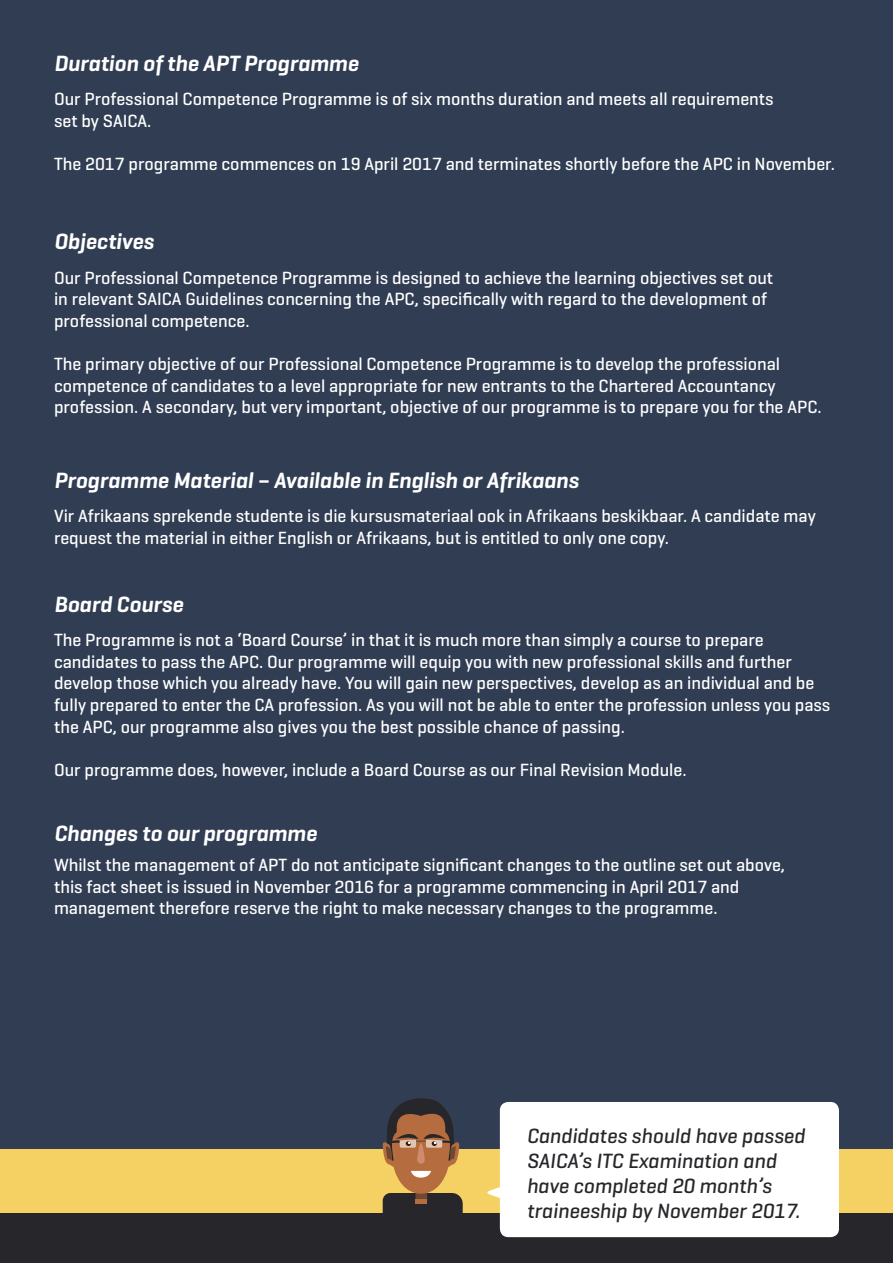
<style>
.page{position:relative;width:893px;height:1263px;background:#303d53}
.page>*{position:absolute;margin:0;border:0;box-sizing:border-box;transform-origin:0 0}
.t1{font:italic 600 22.5px "Geogrotesque";color:#fff}
.t2{font:italic 500 21px/25.2px "Geogrotesque";color:#27262a}
.t3{font:500 18px/21.6px "Geogrotesque";color:#fff}
</style>
<div class="page">
<div style="left:0;top:1149px;width:893px;height:114px;background:#f5d062"></div>
<svg style="left:382px;top:1098px;width:81px;height:115px"></svg>
<div style="left:0;top:1213px;width:893px;height:50px;background:#27262a"></div>
<div style="left:500px;top:1102px;width:339px;height:135px;background:#fff;border-radius:9px"></div>
<svg style="left:487px;top:1186px;width:13px;height:13px"></svg>
<p class="t1" style="left:54px;top:49px;width:306px">Duration of the APT Programme</p>
<p class="t3" style="left:54px;top:88px;width:721px">Our Professional Competence Programme is of six months duration and meets all requirements set by SAICA.</p>
<p class="t3" style="left:54px;top:153px;width:782px">The 2017 programme commences on 19 April 2017 and terminates shortly before the APC in November.</p>
<p class="t1" style="left:54px;top:228px;width:101px">Objectives</p>
<p class="t3" style="left:54px;top:266px;width:721px">Our Professional Competence Programme is designed to achieve the learning objectives set out in relevant SAICA Guidelines concerning the APC, specifically with regard to the development of professional competence.</p>
<p class="t3" style="left:54px;top:353px;width:769px">The primary objective of our Professional Competence Programme is to develop the professional competence of candidates to a level appropriate for new entrants to the Chartered Accountancy profession. A secondary, but very important, objective of our programme is to prepare you for the APC.</p>
<p class="t1" style="left:54px;top:466px;width:526px">Programme Material – Available in English or Afrikaans</p>
<p class="t3" style="left:54px;top:505px;width:763px">Vir Afrikaans sprekende studente is die kursusmateriaal ook in Afrikaans beskikbaar. A candidate may request the material in either English or Afrikaans, but is entitled to only one copy.</p>
<p class="t1" style="left:54px;top:590px;width:131px">Board Course</p>
<p class="t3" style="left:54px;top:629px;width:778px">The Programme is not a ‘Board Course’ in that it is much more than simply a course to prepare candidates to pass the APC. Our programme will equip you with new professional skills and further develop those which you already have. You will gain new perspectives, develop as an individual and be fully prepared to enter the CA profession. As you will not be able to enter the profession unless you pass the APC, our programme also gives you the best possible chance of passing.</p>
<p class="t3" style="left:54px;top:758px;width:634px">Our programme does, however, include a Board Course as our Final Revision Module.</p>
<p class="t1" style="left:54px;top:819px;width:264px">Changes to our programme</p>
<p class="t3" style="left:54px;top:854px;width:733px">Whilst the management of APT do not anticipate significant changes to the outline set out above, this fact sheet is issued in November 2016 for a programme commencing in April 2017 and management therefore reserve the right to make necessary changes to the programme.</p>
<p class="t2" style="left:527px;top:1122px;width:280px">Candidates should have passed<br>SAICA’s ITC Examination and have completed 20 month’s traineeship by November 2017.</p>
</div>
